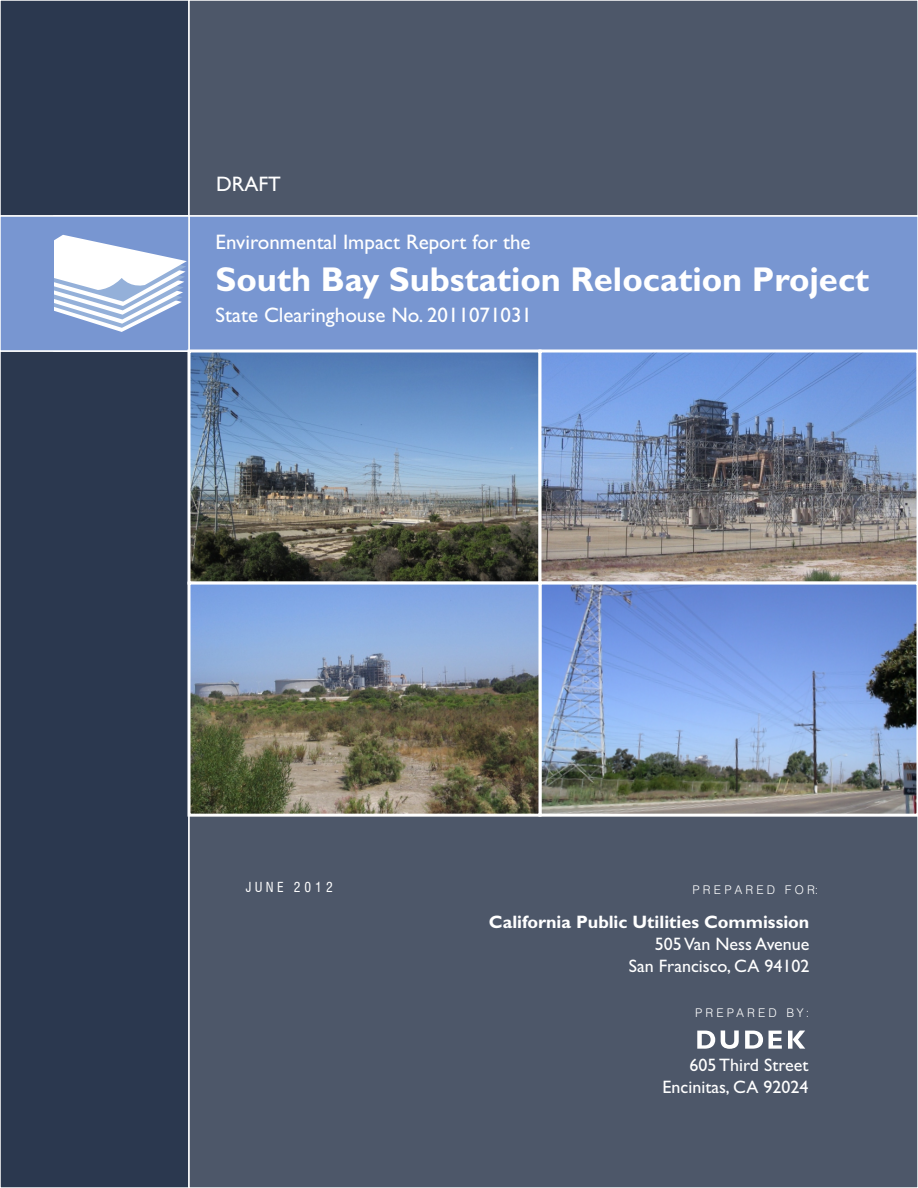
<style>
.page{position:relative;width:918px;height:1188px;background:#fff}
.page>*{position:absolute;margin:0;border:0;box-sizing:border-box;transform-origin:0 0}
.t1{font:700 34.5px "Gill Sans";color:#fff}
.t2{font:21px "Gill Sans";color:#fff}
.t3{font:18px/21.9px "Gill Sans";color:#fff;text-align:right}
.t4{font:700 18px "Gill Sans";color:#fff}
.t5{font:13.5px "Swis 721 Cn BT";color:#fff}
.t6{font:300 12px "Swiss 721 BT";letter-spacing:.265em;color:#fff}
.s1{font-family:"Swiss 721 BT";font-stretch:condensed}
</style>
<div class="page">
<div style="left:0;top:0;width:190px;height:217px;background:#2b384f;border:2px solid #fff"></div>
<div style="left:188px;top:0;width:730px;height:217px;background:#4d5769;border:2px solid #fff"></div>
<div style="left:0;top:350px;width:190px;height:838px;background:#2b384f;border:2px solid #fff"></div>
<div style="left:188px;top:814px;width:730px;height:374px;background:#4d5769;border:2px solid #fff"></div>
<div style="left:188px;top:215px;width:730px;height:137px;background:#7896d1;border:2px solid #fff"></div>
<svg style="left:0;top:214px;width:190px;height:138px"></svg>
<svg style="left:697px;top:1031px;width:18px;height:18px"></svg>
<svg style="left:721px;top:1030px;width:18px;height:19px"></svg>
<svg style="left:745px;top:1031px;width:18px;height:18px"></svg>
<svg style="left:769px;top:1031px;width:13px;height:18px"></svg>
<svg style="left:788px;top:1031px;width:17px;height:18px"></svg>
<img style="left:192px;top:354px;width:346px;height:227px">
<img style="left:538px;top:353px;width:377px;height:228px">
<img style="left:542px;top:585px;width:376px;height:232px">
<svg style="left:192px;top:586px;width:346px;height:227px;background:#788389"></svg>
<div style="left:188px;top:582px;width:354px;height:235px;border:3px solid #fff"></div>
<div style="left:188px;top:582px;width:730px;height:234px;border:2px solid #fff"></div>
<div style="left:188px;top:350px;width:730px;height:234px;border:2px solid #fff"></div>
<p class="t2" style="left:216px;top:177px;width:66px">DRAFT</p>
<p class="t2" style="left:216px;top:235px;width:317px">Environmental Impact Report for the</p>
<h1 class="t1" style="left:216px;top:267px;width:655px">South Bay Substation Relocation Project</h1>
<p class="t2" style="left:216px;top:307px;width:318px">State Clearinghouse No. 2011071031</p>
<p class="t5" style="left:246px;top:879px;width:89px">J U N E <span class="s1">2012</span></p>
<p class="t6" style="left:693px;top:885px;width:127px">P R E P A R E D F O R:</p>
<p class="t4" style="left:489px;top:916px;width:322px">California Public Utilities Commission</p>
<p class="t3" style="left:629px;top:935px;width:182px">505 Van Ness Avenue<br>San Francisco, CA 94102</p>
<p class="t6" style="left:695px;top:1008px;width:116px">PREPARED BY:</p>
<p class="t3" style="left:663px;top:1056px;width:147px">605 Third Street<br>Encinitas, CA 92024</p>
</div>
